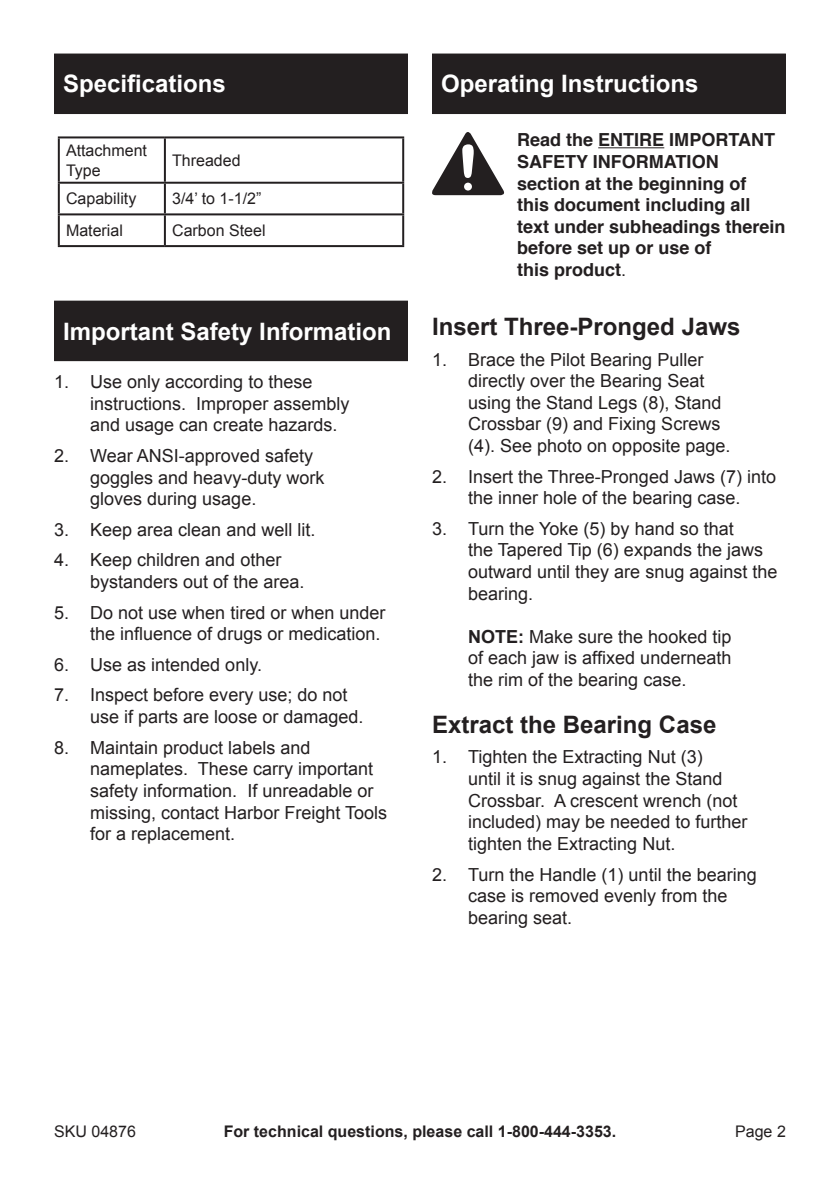
<style>
.page{position:relative;width:840px;height:1191px;background:#fff}
.page>*{position:absolute;margin:0;border:0;box-sizing:border-box;transform-origin:0 0}
.Section_Headers_0931{font:700 24px "Arial";color:#fff}
.Header_0931{font:700 24px "Arial";color:#231f20}
.Numbered{font:18px/21.6px "Arial";color:#231f20}
.Warning_Text{font:700 18px/21.6px "Helvetica";color:#231f20}
.Table_Text{font:16px/19.2px "Arial";color:#231f20}
.t1{font:700 16px "Arial";color:#231f20}
.s1{font-family:"Arial";font-weight:400}
.s2{font-weight:700}
</style>
<div class="page">
<div style="left:54px;top:54px;width:354px;height:60px;background:#231f20"></div>
<div style="left:54px;top:301px;width:354px;height:60px;background:#231f20"></div>
<hr style="left:58px;top:136px;width:107px;height:2px;background:#231f20">
<hr style="left:58px;top:138px;width:2px;height:44px;background:#231f20">
<hr style="left:165px;top:136px;width:239px;height:2px;background:#231f20">
<hr style="left:164px;top:138px;width:2px;height:44px;background:#231f20">
<hr style="left:402px;top:138px;width:2px;height:44px;background:#231f20">
<hr style="left:58px;top:182px;width:107px;height:2px;background:#231f20">
<hr style="left:58px;top:184px;width:2px;height:29px;background:#231f20">
<hr style="left:165px;top:182px;width:239px;height:2px;background:#231f20">
<hr style="left:164px;top:184px;width:2px;height:29px;background:#231f20">
<hr style="left:402px;top:184px;width:2px;height:29px;background:#231f20">
<hr style="left:58px;top:213px;width:107px;height:2px;background:#231f20">
<hr style="left:58px;top:215px;width:2px;height:30px;background:#231f20">
<hr style="left:165px;top:213px;width:239px;height:2px;background:#231f20">
<hr style="left:164px;top:215px;width:2px;height:30px;background:#231f20">
<hr style="left:402px;top:215px;width:2px;height:30px;background:#231f20">
<hr style="left:58px;top:245px;width:107px;height:2px;background:#231f20">
<hr style="left:165px;top:245px;width:239px;height:2px;background:#231f20">
<div style="left:432px;top:54px;width:353px;height:60px;background:#231f20"></div>
<hr style="left:598px;top:147px;width:66px;height:1px;background:#231f20">
<svg style="left:432px;top:132px;width:73px;height:63px"></svg>
<p class="Section_Headers_0931" style="left:63px;top:68px;width:164px">Specifications</p>
<p class="Table_Text" style="left:66px;top:141px;width:82px">Attachment<br>Type</p>
<p class="Table_Text" style="left:172px;top:151px;width:70px">Threaded</p>
<p class="Table_Text" style="left:66px;top:189px;width:72px">Capability</p>
<p class="Table_Text" style="left:172px;top:189px;width:91px">3/4’ to 1-1/2”</p>
<p class="Table_Text" style="left:66px;top:221px;width:58px">Material</p>
<p class="Table_Text" style="left:172px;top:221px;width:95px">Carbon Steel</p>
<p class="Section_Headers_0931" style="left:63px;top:315px;width:330px">Important Safety Information</p>
<p class="Numbered" style="left:90px;top:371px;width:261px;text-indent:-36px">1. Use only according to these instructions. Improper assembly and usage can create hazards.</p>
<p class="Numbered" style="left:90px;top:445px;width:236px;text-indent:-36px">2. Wear ANSI-approved safety goggles and heavy-duty work gloves during usage.</p>
<p class="Numbered" style="left:54px;top:519px;width:263px">3. Keep area clean and well lit.</p>
<p class="Numbered" style="left:90px;top:549px;width:216px;text-indent:-36px">4. Keep children and other bystanders out of the area.</p>
<p class="Numbered" style="left:54px;top:601px;width:333px;text-align:right">5. Do not use when tired or when under the influence of drugs or medication.</p>
<p class="Numbered" style="left:54px;top:654px;width:209px">6. Use as intended only.</p>
<p class="Numbered" style="left:90px;top:684px;width:275px;text-indent:-36px">7. Inspect before every use; do not use if parts are loose or damaged.</p>
<p class="Numbered" style="left:90px;top:736px;width:298px;text-indent:-36px">8. Maintain product labels and nameplates. These carry important safety information. If unreadable or missing, contact Harbor Freight Tools for a replacement.</p>
<p class="Section_Headers_0931" style="left:441px;top:68px;width:259px">Operating Instructions</p>
<p class="Warning_Text" style="left:517px;top:129px;width:270px">Read the ENTIRE IMPORTANT<br>SAFETY INFORMATION section at the beginning of<br>this document including all text under subheadings therein before set up or use of<br>this product<span class="s1">.</span></p>
<p class="Header_0931" style="left:432px;top:311px;width:310px">Insert Three-Pronged Jaws</p>
<p class="Numbered" style="left:468px;top:348px;width:264px;text-indent:-36px">1. Brace the Pilot Bearing Puller directly over the Bearing Seat using the Stand Legs (8), Stand<br>Crossbar (9) and Fixing Screws (4). See photo on opposite page.</p>
<p class="Numbered" style="left:432px;top:465px;width:345px;text-align:center">2. Insert the Three-Pronged Jaws (7) into the inner hole of the bearing case.</p>
<p class="Numbered" style="left:468px;top:518px;width:311px;text-indent:-36px">3. Turn the Yoke (5) by hand so that<br>the Tapered Tip (6) expands the jaws outward until they are snug against the bearing.</p>
<p class="Numbered" style="left:468px;top:626px;width:265px;text-align:justify"><span class="s2">NOTE:</span> Make sure the hooked tip of each jaw is affixed underneath the rim of the bearing case.</p>
<p class="Header_0931" style="left:432px;top:708px;width:286px">Extract the Bearing Case</p>
<p class="Numbered" style="left:468px;top:746px;width:281px;text-indent:-36px">1. Tighten the Extracting Nut (3)<br>until it is snug against the Stand<br>Crossbar. A crescent wrench (not included) may be needed to further tighten the Extracting Nut.</p>
<p class="Numbered" style="left:468px;top:863px;width:290px;text-indent:-36px">2. Turn the Handle (1) until the bearing case is removed evenly from the bearing seat.</p>
<p class="Table_Text" style="left:54px;top:1121px;width:83px">SKU 04876</p>
<p class="t1" style="left:223px;top:1120px;width:394px">For technical questions, please call 1-800-444-3353.</p>
<p class="Table_Text" style="left:734px;top:1121px;width:52px">Page 2</p>
</div>
